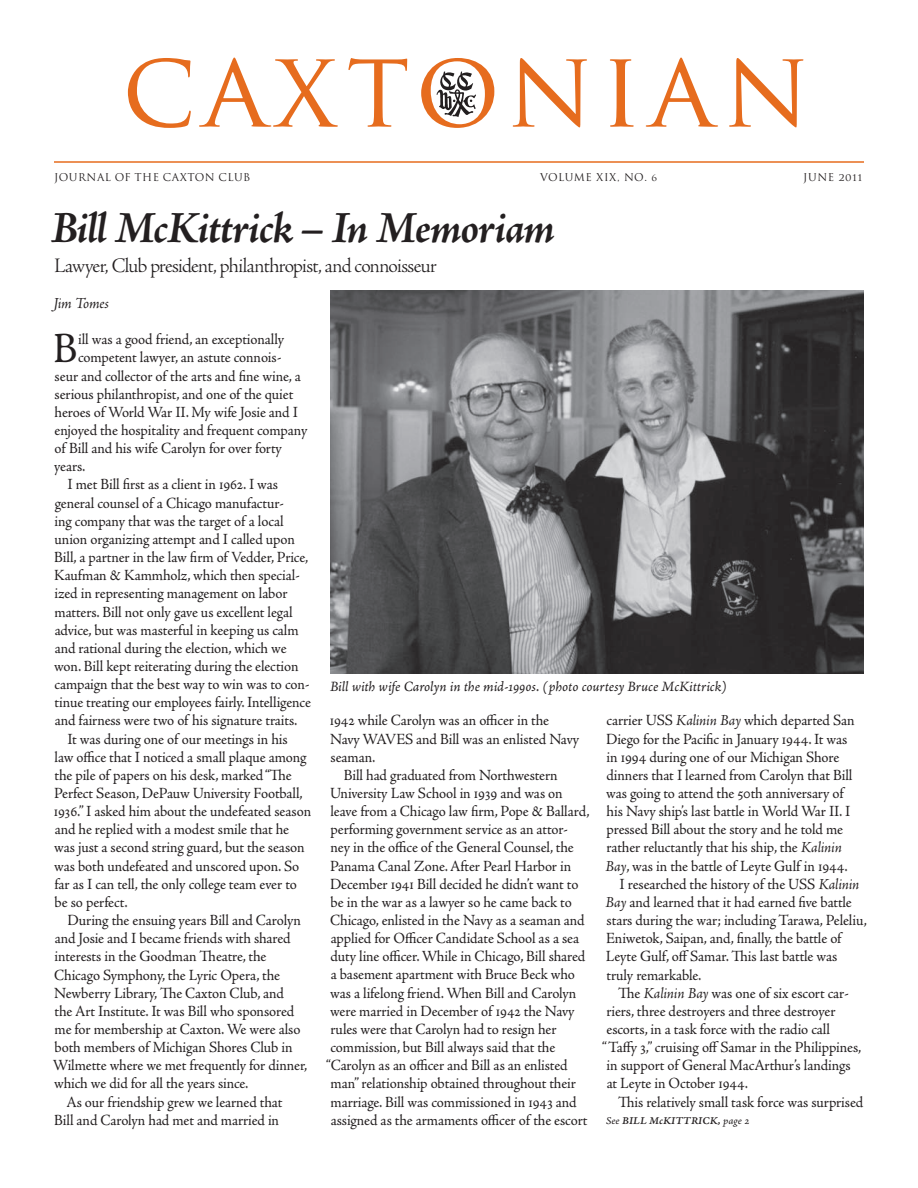
<style>
.page{position:relative;width:918px;height:1188px;background:#fff}
.page>*{position:absolute;margin:0;border:0;box-sizing:border-box;transform-origin:0 0}
.t1{font:105px "Trajan Pro";letter-spacing:.065em;color:#e66c1e}
.t2{font:italic 700 45px "Adobe Jenson Pro";letter-spacing:-.03em;color:#231f20}
.t3{font:43.35px "Adobe Jenson Pro";color:#231f20;scale:.95 1}
.t4{font:21px "Adobe Jenson Pro Lt Subh";letter-spacing:-.03em;color:#231f20}
.t5{font:15.6px/18.1px "Adobe Jenson Pro";letter-spacing:-.01em;color:#231f20;scale:.95 1}
.t6{font:italic 15.6px "Adobe Jenson Pro";letter-spacing:-.01em;color:#231f20;scale:.95 1}
.t7{font:14.25px "Adobe Jenson Pro It Capt";letter-spacing:-.005em;color:#231f20;scale:.95 1}
.t8{font:10.5px "Trajan Pro";letter-spacing:.05em;color:#231f20}
.t9{font:10.5px "Adobe Jenson Pro Semibold It Capt";color:#231f20}
.s1{font-style:italic}
.s2{font-family:"Adobe Jenson Pro It Capt"}
</style>
<div class="page">
<hr style="left:54px;top:161px;width:810px;height:2px;background:#e66c1e">
<img style="left:436px;top:71px;width:40px;height:46px">
<img style="left:330px;top:291px;width:534px;height:383px">
<h1 class="t1" style="left:122px;top:22px;width:689px">caxtonian</h1>
<p class="t8" style="left:54px;top:170px;width:198px">JOURNAL OF THE CAXTON CLUB</p>
<p class="t8" style="left:540px;top:170px;width:119px">VOLUME XIX, NO. 6</p>
<p class="t8" style="left:803px;top:170px;width:61px">JUNE 2011</p>
<h2 class="t2" style="left:51px;top:203px;width:506px">Bill McKittrick – In Memoriam</h2>
<h3 class="t4" style="left:54px;top:254px;width:384px">Lawyer, Club president, philanthropist, and connoisseur</h3>
<p class="t6" style="left:53px;top:294px;width:60px">Jim Tomes</p>
<h3 class="t3" style="left:53px;top:324px;width:27px">B</h3>
<p class="t5" style="left:78px;top:331px;width:218px">ill was a good friend, an exceptionally</p>
<p class="t5" style="left:78px;top:349px;width:216px">competent lawyer, an astute connois-</p>
<p class="t5" style="left:55px;top:367px;width:261px">seur and collector of the arts and fine wine, a</p>
<p class="t5" style="left:55px;top:385px;width:253px">serious philanthropist, and one of the quiet</p>
<p class="t5" style="left:55px;top:403px;width:258px">heroes of World War II. My wife Josie and I</p>
<p class="t5" style="left:55px;top:421px;width:268px">enjoyed the hospitality and frequent company</p>
<p class="t5" style="left:55px;top:439px;width:241px">of Bill and his wife Carolyn for over forty</p>
<p class="t5" style="left:54px;top:458px;width:34px">years.</p>
<p class="t5" style="left:68px;top:476px;width:223px">I met Bill first as a client in 1962. I was</p>
<p class="t5" style="left:55px;top:494px;width:243px">general counsel of a Chicago manufactur-</p>
<p class="t5" style="left:55px;top:512px;width:243px">ing company that was the target of a local</p>
<p class="t5" style="left:55px;top:530px;width:255px">union organizing attempt and I called upon</p>
<p class="t5" style="left:54px;top:548px;width:269px">Bill, a partner in the law firm of Vedder, Price,</p>
<p class="t5" style="left:54px;top:567px;width:260px">Kaufman &amp; Kammholz, which then special-</p>
<p class="t5" style="left:55px;top:585px;width:247px">ized in representing management on labor</p>
<p class="t5" style="left:55px;top:603px;width:252px">matters. Bill not only gave us excellent legal</p>
<p class="t5" style="left:55px;top:621px;width:258px">advice, but was masterful in keeping us calm</p>
<p class="t5" style="left:55px;top:639px;width:246px">and rational during the election, which we</p>
<p class="t5" style="left:54px;top:657px;width:259px">won. Bill kept reiterating during the election</p>
<p class="t5" style="left:55px;top:675px;width:270px">campaign that the best way to win was to con-</p>
<p class="t5" style="left:55px;top:694px;width:271px">tinue treating our employees fairly. Intelligence</p>
<p class="t5" style="left:55px;top:712px;width:257px">and fairness were two of his signature traits.</p>
<p class="t5" style="left:68px;top:730px;width:233px">It was during one of our meetings in his</p>
<p class="t5" style="left:55px;top:748px;width:267px">law office that I noticed a small plaque among</p>
<p class="t5" style="left:55px;top:766px;width:251px">the pile of papers on his desk, marked “The</p>
<p class="t5" style="left:54px;top:784px;width:263px">Perfect Season, DePauw University Football,</p>
<p class="t5" style="left:54px;top:802px;width:273px">1936.” I asked him about the undefeated season</p>
<p class="t5" style="left:55px;top:821px;width:248px">and he replied with a modest smile that he</p>
<p class="t5" style="left:54px;top:839px;width:265px">was just a second string guard, but the season</p>
<p class="t5" style="left:54px;top:857px;width:260px">was both undefeated and unscored upon. So</p>
<p class="t5" style="left:54px;top:875px;width:257px">far as I can tell, the only college team ever to</p>
<p class="t5" style="left:55px;top:893px;width:78px">be so perfect.</p>
<p class="t5" style="left:68px;top:911px;width:247px">During the ensuing years Bill and Carolyn</p>
<p class="t5" style="left:55px;top:930px;width:250px">and Josie and I became friends with shared</p>
<p class="t5" style="left:55px;top:948px;width:225px">interests in the Goodman Theatre, the</p>
<p class="t5" style="left:54px;top:966px;width:239px">Chicago Symphony, the Lyric Opera, the</p>
<p class="t5" style="left:54px;top:984px;width:243px">Newberry Library, The Caxton Club, and</p>
<p class="t5" style="left:55px;top:1002px;width:254px">the Art Institute. It was Bill who sponsored</p>
<p class="t5" style="left:55px;top:1020px;width:260px">me for membership at Caxton. We were also</p>
<p class="t5" style="left:55px;top:1038px;width:252px">both members of Michigan Shores Club in</p>
<p class="t5" style="left:53px;top:1057px;width:269px">Wilmette where we met frequently for dinner,</p>
<p class="t5" style="left:54px;top:1075px;width:206px">which we did for all the years since.</p>
<p class="t5" style="left:66px;top:1093px;width:229px">As our friendship grew we learned that</p>
<p class="t5" style="left:54px;top:1111px;width:238px">Bill and Carolyn had met and married in</p>
<p class="t7" style="left:330px;top:678px;width:419px">Bill with wife Carolyn in the mid-1990s. (photo courtesy Bruce McKittrick)</p>
<p class="t5" style="left:330px;top:712px;width:264px">1942 while Carolyn was an officer in the<br>Navy WAVES and Bill was an enlisted Navy seaman.</p>
<p class="t5" style="left:326px;top:766px;width:279px;text-indent:17px">Bill had graduated from Northwestern University Law School in 1939 and was on leave from a Chicago law firm, Pope &amp; Ballard, performing government service as an attor-<br>ney in the office of the General Counsel, the Panama Canal Zone. After Pearl Harbor in December 1941 Bill decided he didn’t want to be in the war as a lawyer so he came back to Chicago, enlisted in the Navy as a seaman and applied for Officer Candidate School as a sea duty line officer. While in Chicago, Bill shared a basement apartment with Bruce Beck who was a lifelong friend. When Bill and Carolyn were married in December of 1942 the Navy rules were that Carolyn had to resign her commission, but Bill always said that the “Carolyn as an officer and Bill as an enlisted man” relationship obtained throughout their marriage. Bill was commissioned in 1943 and assigned as the armaments officer of the escort</p>
<p class="t5" style="left:607px;top:712px;width:263px">carrier USS <span class="s1">Kalinin Bay</span> which departed San</p>
<p class="t5" style="left:606px;top:730px;width:256px">Diego for the Pacific in January 1944. It was</p>
<p class="t5" style="left:607px;top:748px;width:247px">in 1994 during one of our Michigan Shore</p>
<p class="t5" style="left:607px;top:766px;width:260px">dinners that I learned from Carolyn that Bill</p>
<p class="t5" style="left:606px;top:784px;width:252px">was going to attend the 50th anniversary of</p>
<p class="t5" style="left:607px;top:802px;width:258px">his Navy ship’s last battle in World War II. I</p>
<p class="t5" style="left:607px;top:821px;width:250px">pressed Bill about the story and he told me</p>
<p class="t5" style="left:607px;top:839px;width:249px">rather reluctantly that his ship, the <span class="s1">Kalinin</span></p>
<p class="t5" style="left:606px;top:857px;width:256px"><span class="s1">Bay</span>, was in the battle of Leyte Gulf in 1944.</p>
<p class="t5" style="left:620px;top:875px;width:254px">I researched the history of the USS <span class="s1">Kalinin</span></p>
<p class="t5" style="left:606px;top:893px;width:261px"><span class="s1">Bay</span> and learned that it had earned five battle</p>
<p class="t5" style="left:607px;top:911px;width:275px">stars during the war; including Tarawa, Peleliu,</p>
<p class="t5" style="left:606px;top:930px;width:249px">Eniwetok, Saipan, and, finally, the battle of</p>
<p class="t5" style="left:606px;top:948px;width:245px">Leyte Gulf, off Samar. This last battle was</p>
<p class="t5" style="left:607px;top:966px;width:101px">truly remarkable.</p>
<p class="t5" style="left:618px;top:984px;width:244px">The <span class="s1">Kalinin Bay</span> was one of six escort car-</p>
<p class="t5" style="left:607px;top:1002px;width:243px">riers, three destroyers and three destroyer</p>
<p class="t5" style="left:607px;top:1020px;width:237px">escorts, in a task force with the radio call</p>
<p class="t5" style="left:602px;top:1038px;width:274px">“Taffy 3,” cruising off Samar in the Philippines,</p>
<p class="t5" style="left:607px;top:1057px;width:258px">in support of General MacArthur’s landings</p>
<p class="t5" style="left:607px;top:1075px;width:150px">at Leyte in October 1944.</p>
<p class="t5" style="left:618px;top:1093px;width:260px">This relatively small task force was surprised</p>
<p class="t9" style="left:606px;top:1114px;width:145px"><span class="s2">See</span> BILL McKITTRICK, <span class="s2">page 2</span></p>
</div>
